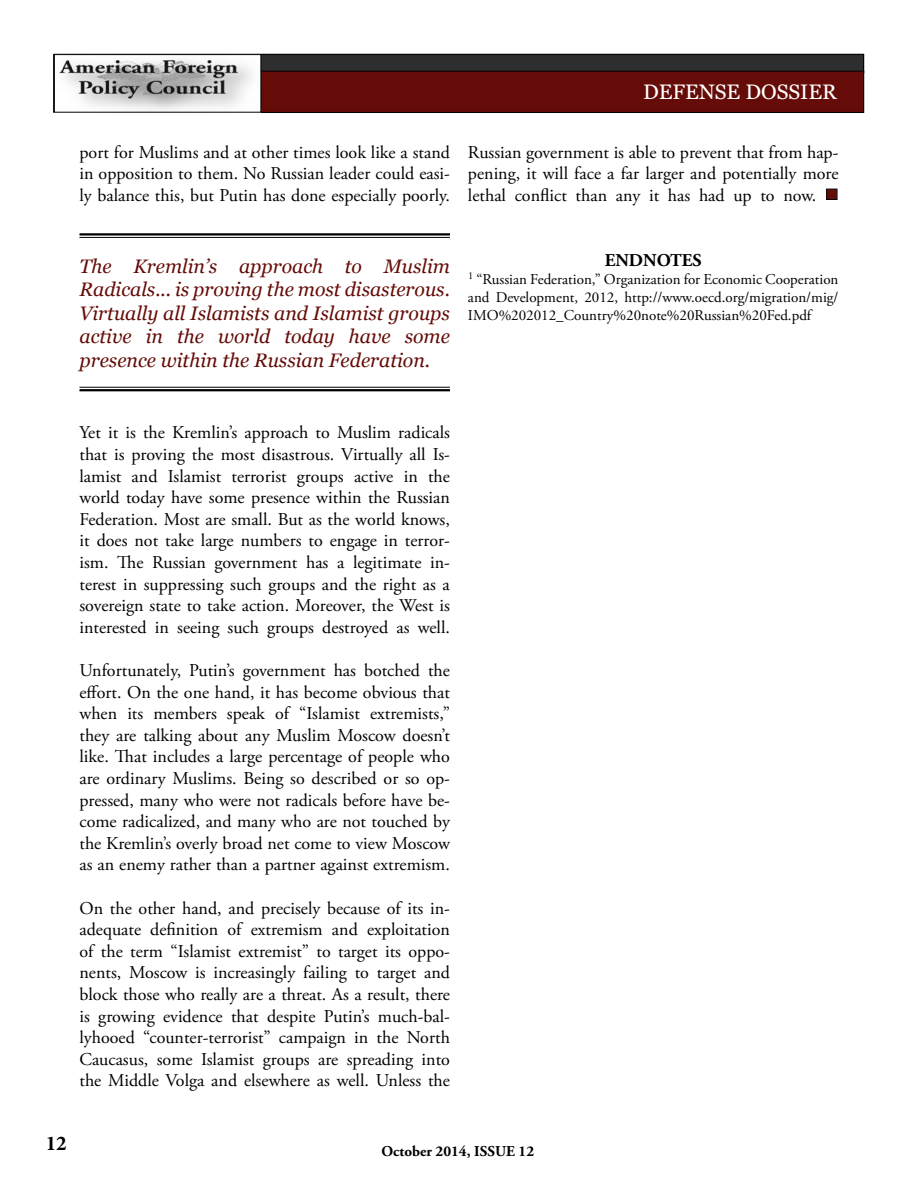
<style>
.page{position:relative;width:918px;height:1188px;background:#fff}
.page>*{position:absolute;margin:0;border:0;box-sizing:border-box;transform-origin:0 0}
.t1{font:21px "Georgia";color:#fff}
.t2{font:700 21px "Minion Pro";color:#000}
.t3{font:italic 19.5px/23.4px "Georgia";color:#650c08;text-align:justify}
.t4{font:18px/21.6px "Adobe Garamond Pro";color:#000;text-align:justify}
.t5{font:700 18px "Adobe Garamond Pro";color:#000}
.t6{font:15px/18px "Adobe Garamond Pro";color:#000;text-align:justify}
.t7{font:700 15px "Adobe Garamond Pro";color:#000}
.s1{color:#650c08}
</style>
<div class="page">
<div style="left:54px;top:54px;width:810px;height:19px;background:#2e2e2f"></div>
<div style="left:54px;top:54px;width:810px;height:19px;border:1px solid #000"></div>
<div style="left:54px;top:71px;width:810px;height:41px;background:#650c08"></div>
<div style="left:54px;top:71px;width:810px;height:42px;border:1px solid #000"></div>
<img style="left:56px;top:56px;width:203px;height:55px">
<div style="left:54px;top:54px;width:207px;height:59px;border:1px solid #000"></div>
<div style="left:826px;top:189px;width:11px;height:11px;border:1px solid #000"></div>
<hr style="left:80px;top:233px;width:370px;height:3px;background:#000">
<hr style="left:80px;top:237px;width:370px;height:1px;background:#000">
<hr style="left:80px;top:387px;width:370px;height:1px;background:#000">
<hr style="left:80px;top:389px;width:370px;height:2px;background:#000">
<p class="t4" style="left:80px;top:142px;width:372px">port for Muslims and at other times look like a stand in opposition to them. No Russian leader could easi&shy;ly balance this, but Putin has done especially poorly.</p>
<p class="t1" style="left:643px;top:79px;width:195px">DEFENSE DOSSIER</p>
<p class="t4" style="left:468px;top:142px;width:372px">Russian government is able to prevent that from hap&shy;pening, it will face a far larger and potentially more lethal conflict than any it has had up to now. <span class="s1">■</span></p>
<p class="t3" style="left:80px;top:255px;width:372px">The Kremlin’s approach to Muslim Radicals... is proving the most disasterous.<br>Virtually all Islamists and Islamist groups active in the world today have some presence within the Russian Federation.</p>
<p class="t5" style="left:605px;top:249px;width:98px">ENDNOTES</p>
<p class="t6" style="left:468px;top:270px;width:372px"><sup>1</sup> “Russian Federation,” Organization for Economic Cooperation and Development, 2012, http://www.oecd.org/migration/mig/ IMO%202012_Country%20note%20Russian%20Fed.pdf</p>
<p class="t4" style="left:80px;top:423px;width:372px">Yet it is the Kremlin’s approach to Muslim radicals that is proving the most disastrous. Virtually all Is&shy;lamist and Islamist terrorist groups active in the world today have some presence within the Russian Federation. Most are small. But as the world knows, it does not take large numbers to engage in terror&shy;ism. The Russian government has a legitimate in&shy;terest in suppressing such groups and the right as a sovereign state to take action. Moreover, the West is interested in seeing such groups destroyed as well.</p>
<p class="t4" style="left:80px;top:660px;width:372px">Unfortunately, Putin’s government has botched the effort. On the one hand, it has become obvious that when its members speak of “Islamist extremists,” they are talking about any Muslim Moscow doesn’t like. That includes a large percentage of people who are ordinary Muslims. Being so described or so op&shy;pressed, many who were not radicals before have be&shy;come radicalized, and many who are not touched by the Kremlin’s overly broad net come to view Moscow as an enemy rather than a partner against extremism.</p>
<p class="t4" style="left:80px;top:898px;width:372px">On the other hand, and precisely because of its in&shy;adequate definition of extremism and exploitation of the term “Islamist extremist” to target its oppo&shy;nents, Moscow is increasingly failing to target and block those who really are a threat. As a result, there is growing evidence that despite Putin’s much-bal&shy;lyhooed “counter-terrorist” campaign in the North Caucasus, some Islamist groups are spreading into the Middle Volga and elsewhere as well. Unless the</p>
<p class="t2" style="left:46px;top:1129px;width:22px">12</p>
<p class="t7" style="left:382px;top:1143px;width:154px">October 2014, ISSUE 12</p>
</div>
